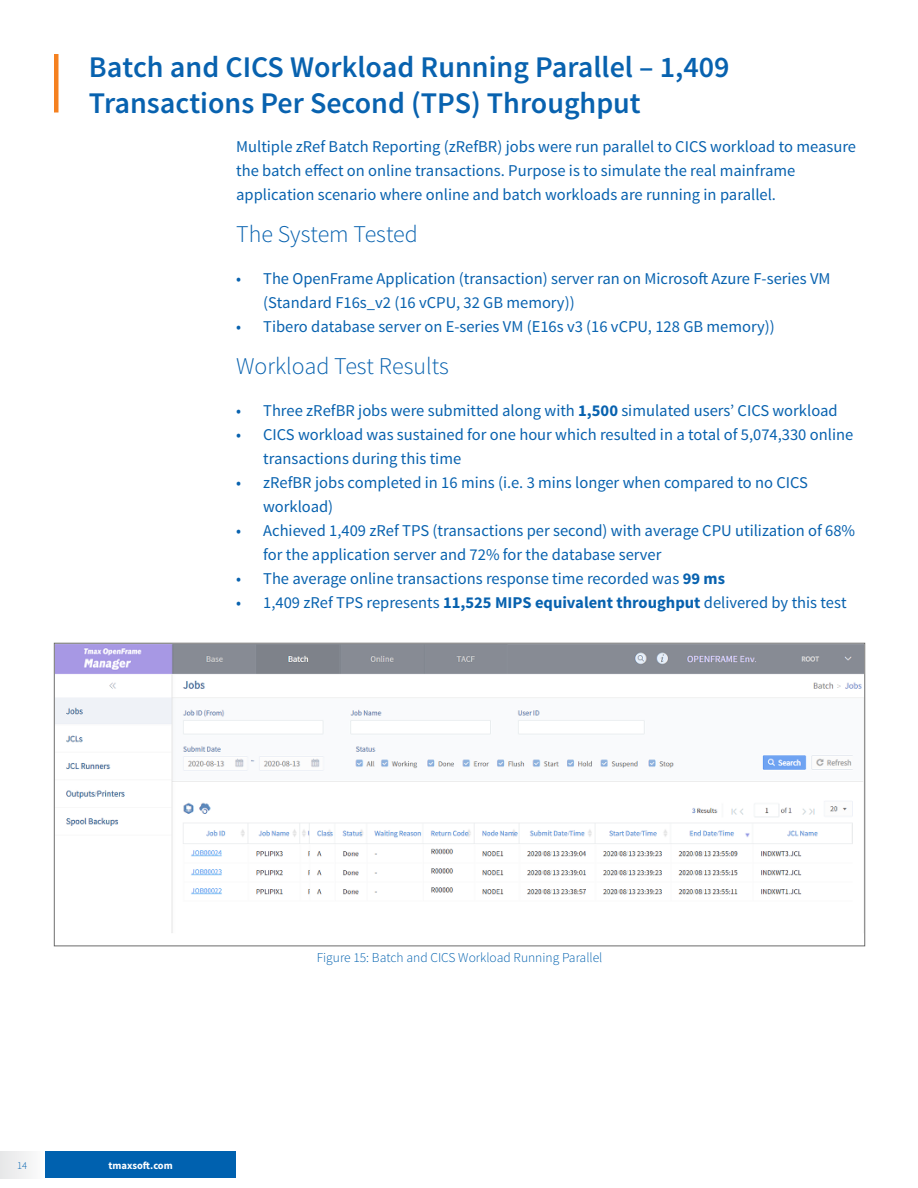
<style>
.page{position:relative;width:918px;height:1188px;background:#fff}
.page>*{position:absolute;margin:0;border:0;box-sizing:border-box;transform-origin:0 0}
.t1{font:600 30px/36px "Source Sans Pro";color:#0862af}
.t2{font:300 24px "Source Sans Pro";color:#0862af}
.t3{font:16.5px/24px "Source Sans Pro";color:#0862af}
.t4{font:300 13.5px "Source Sans Pro";color:#0061af}
.t5{font:700 10.5px "Source Sans Pro";color:#fff}
.t6{font:300 10.5px "Source Sans Pro";color:#0061af}
.s1{font-weight:700}
</style>
<div class="page">
<hr style="left:54px;top:54px;width:4px;height:58px;background:#f58120">
<img style="left:56px;top:645px;width:807px;height:288px">
<div style="left:45px;top:1151px;width:191px;height:27px;background:#0061af"></div>
<div style="left:0;top:1151px;width:45px;height:27px;background:#f1f1f2"></div>
<h1 class="t1" style="left:89px;top:49px;width:642px">Batch and CICS Workload Running Parallel – 1,409<br>Transactions Per Second (TPS) Throughput</h1>
<p class="t3" style="left:236px;top:135px;width:621px">Multiple zRef Batch Reporting (zRefBR) jobs were run parallel to CICS workload to measure the batch effect on online transactions. Purpose is to simulate the real mainframe application scenario where online and batch workloads are running in parallel.</p>
<h2 class="t2" style="left:236px;top:219px;width:183px">The System Tested</h2>
<p class="t3" style="left:263px;top:267px;width:569px;text-indent:-27px">• The OpenFrame Application (transaction) server ran on Microsoft Azure F-series VM (Standard F16s_v2 (16 vCPU, 32 GB memory))</p>
<p class="t3" style="left:236px;top:315px;width:540px">• Tibero database server on E-series VM (E16s v3 (16 vCPU, 128 GB memory))</p>
<h2 class="t2" style="left:236px;top:351px;width:214px">Workload Test Results</h2>
<p class="t3" style="left:236px;top:399px;width:603px">• Three zRefBR jobs were submitted along with <span class="s1">1,500</span> simulated users’ CICS workload</p>
<p class="t3" style="left:263px;top:423px;width:592px;text-indent:-27px">• CICS workload was sustained for one hour which resulted in a total of 5,074,330 online transactions during this time</p>
<p class="t3" style="left:263px;top:471px;width:546px;text-indent:-27px">• zRefBR jobs completed in 16 mins (i.e. 3 mins longer when compared to no CICS workload)</p>
<p class="t3" style="left:263px;top:519px;width:593px;text-indent:-27px">• Achieved 1,409 zRef TPS (transactions per second) with average CPU utilization of 68% for the application server and 72% for the database server</p>
<p class="t3" style="left:236px;top:567px;width:490px">• The average online transactions response time recorded was <span class="s1">99 ms</span></p>
<p class="t3" style="left:236px;top:591px;width:612px">• 1,409 zRef TPS represents <span class="s1">11,525 MIPS equivalent throughput</span> delivered by this test</p>
<p class="t6" style="left:17px;top:1159px;width:12px">14</p>
<p class="t5" style="left:108px;top:1158px;width:66px">tmaxsoft.com</p>
<p class="t4" style="left:317px;top:949px;width:287px">Figure 15: Batch and CICS Workload Running Parallel</p>
</div>
